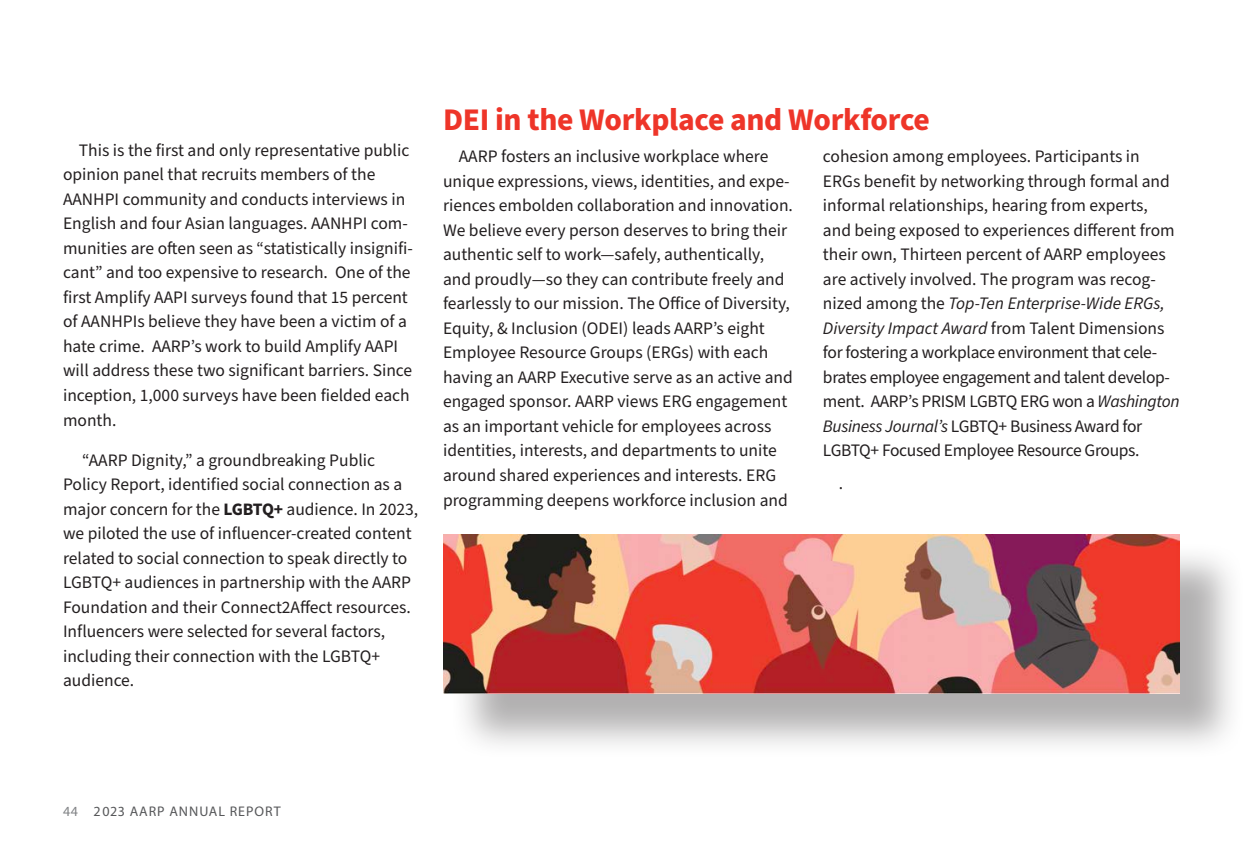
<style>
.page{position:relative;width:1245px;height:843px;background:#fff}
.page>*{position:absolute;margin:0;border:0;box-sizing:border-box;transform-origin:0 0}
.article_header{font:700 31.5px "Source Sans Pro";letter-spacing:-.01em;color:#ee3529}
.body{font:17.5px/24.5px "Source Sans Pro";color:#231f20}
.body-2{font:17.5px "Source Sans 3";color:#231f20}
.t1{font:14px "Myriad Pro";letter-spacing:.07em;color:#57585a}
.s1{font-weight:700}
.s2{font-style:italic}
.s3{color:#808285}
</style>
<div class="page">
<div style="left:450px;top:541px;width:794px;height:219px;background:#231f20;opacity:.35"></div>
<img style="left:443px;top:534px;width:736px;height:159px">
<p class="body" style="left:63px;top:138px;width:351px;text-indent:16px">This is the first and only representative public opinion panel that recruits members of the AANHPI community and conducts interviews in English and four Asian languages. AANHPI com&shy;munities are often seen as “statistically insignifi&shy;cant” and too expensive to research. One of the first Amplify AAPI surveys found that 15 percent of AANHPIs believe they have been a victim of a hate crime. AARP’s work to build Amplify AAPI will address these two significant barriers. Since inception, 1,000 surveys have been fielded each month.</p>
<p class="body" style="left:63px;top:448px;width:356px;text-indent:19px">“AARP Dignity,” a groundbreaking Public Policy Report, identified social connection as a major concern for the <span class="s1">LGBTQ+</span> audience. In 2023, we piloted the use of influencer-created content related to social connection to speak directly to LGBTQ+ audiences in partnership with the AARP Foundation and their Connect2Affect resources.<br>Influencers were selected for several factors, including their connection with the LGBTQ+ audience.</p>
<p class="article_header" style="left:443px;top:98px;width:488px">DEI in the Workplace and Workforce</p>
<p class="body" style="left:443px;top:145px;width:351px;text-indent:16px">AARP fosters an inclusive workplace where unique expressions, views, identities, and expe&shy;riences embolden collaboration and innovation.<br>We believe every person deserves to bring their authentic self to work—safely, authentically, and proudly—so they can contribute freely and fearlessly to our mission. The Office of Diversity, Equity, &amp; Inclusion (ODEI) leads AARP’s eight Employee Resource Groups (ERGs) with each having an AARP Executive serve as an active and engaged sponsor. AARP views ERG engagement as an important vehicle for employees across identities, interests, and departments to unite around shared experiences and interests. ERG programming deepens workforce inclusion and</p>
<p class="body" style="left:822px;top:145px;width:358px">cohesion among employees. Participants in ERGs benefit by networking through formal and informal relationships, hearing from experts, and being exposed to experiences different from their own, Thirteen percent of AARP employees are actively involved. The program was recog&shy;nized among the <span class="s2">Top-Ten Enterprise-Wide ERGs, Diversity Impact Award</span> from Talent Dimensions for fostering a workplace environment that cele&shy;brates employee engagement and talent develop&shy;ment. AARP’s PRISM LGBTQ ERG won a <span class="s2">Washington Business Journal’s</span> LGBTQ+ Business Award for LGBTQ+ Focused Employee Resource Groups.</p>
<p class="body-2" style="left:838px;top:472px;width:6px">.</p>
<p class="t1" style="left:63px;top:802px;width:219px"><span class="s3">44</span> 2023 AARP ANNUAL REPORT</p>
</div>
